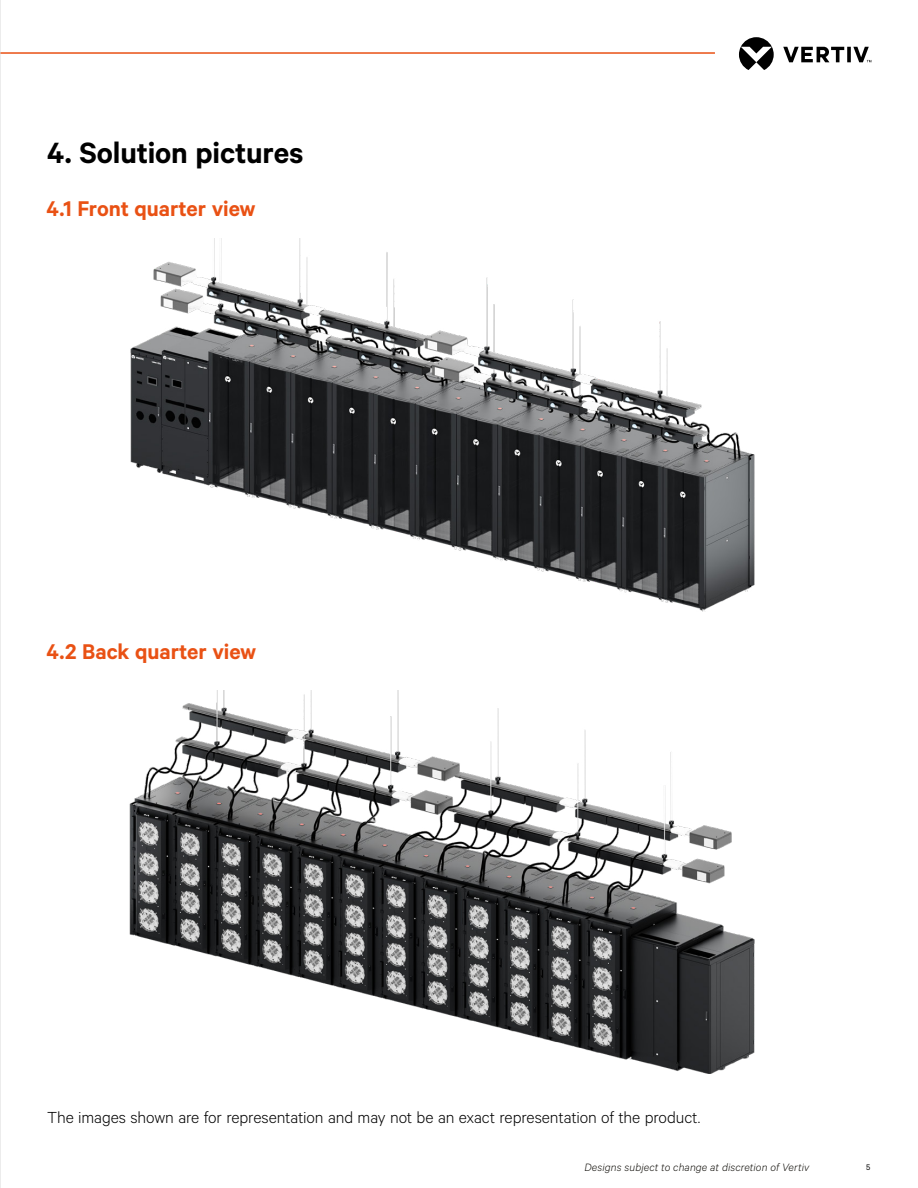
<style>
.page{position:relative;width:918px;height:1188px;background:#fff}
.page>*{position:absolute;margin:0;border:0;box-sizing:border-box;transform-origin:0 0}
.t1{font:600 33px "Calibre";letter-spacing:-.005em;color:#000}
.t2{font:600 24px "Calibre";letter-spacing:-.005em;color:#e95114}
.t3{font:300 18px "Calibre";letter-spacing:-.005em;color:#000}
.t4{font:italic 300 12px "Calibre";letter-spacing:.01em;color:#12100b}
.t5{font:9px "Calibre";color:#000}
</style>
<div class="page">
<img style="left:130px;top:239px;width:625px;height:373px">
<img style="left:129px;top:690px;width:626px;height:383px">
<svg style="left:739px;top:37px;width:132px;height:33px"></svg>
<hr style="left:0;top:52px;width:715px;height:2px;background:#e95114">
<hr style="left:0;top:0;width:1px;height:1188px;background:#dadada">
<h1 class="t1" style="left:47px;top:133px;width:258px">4. Solution pictures</h1>
<h2 class="t2" style="left:47px;top:194px;width:211px">4.1 Front quarter view</h2>
<h2 class="t2" style="left:47px;top:637px;width:211px">4.2 Back quarter view</h2>
<p class="t3" style="left:47px;top:1107px;width:654px">The images shown are for representation and may not be an exact representation of the product.</p>
<p class="t4" style="left:584px;top:1160px;width:227px">Designs subject to change at discretion of Vertiv</p>
<p class="t5" style="left:866px;top:1162px;width:6px">5</p>
</div>
